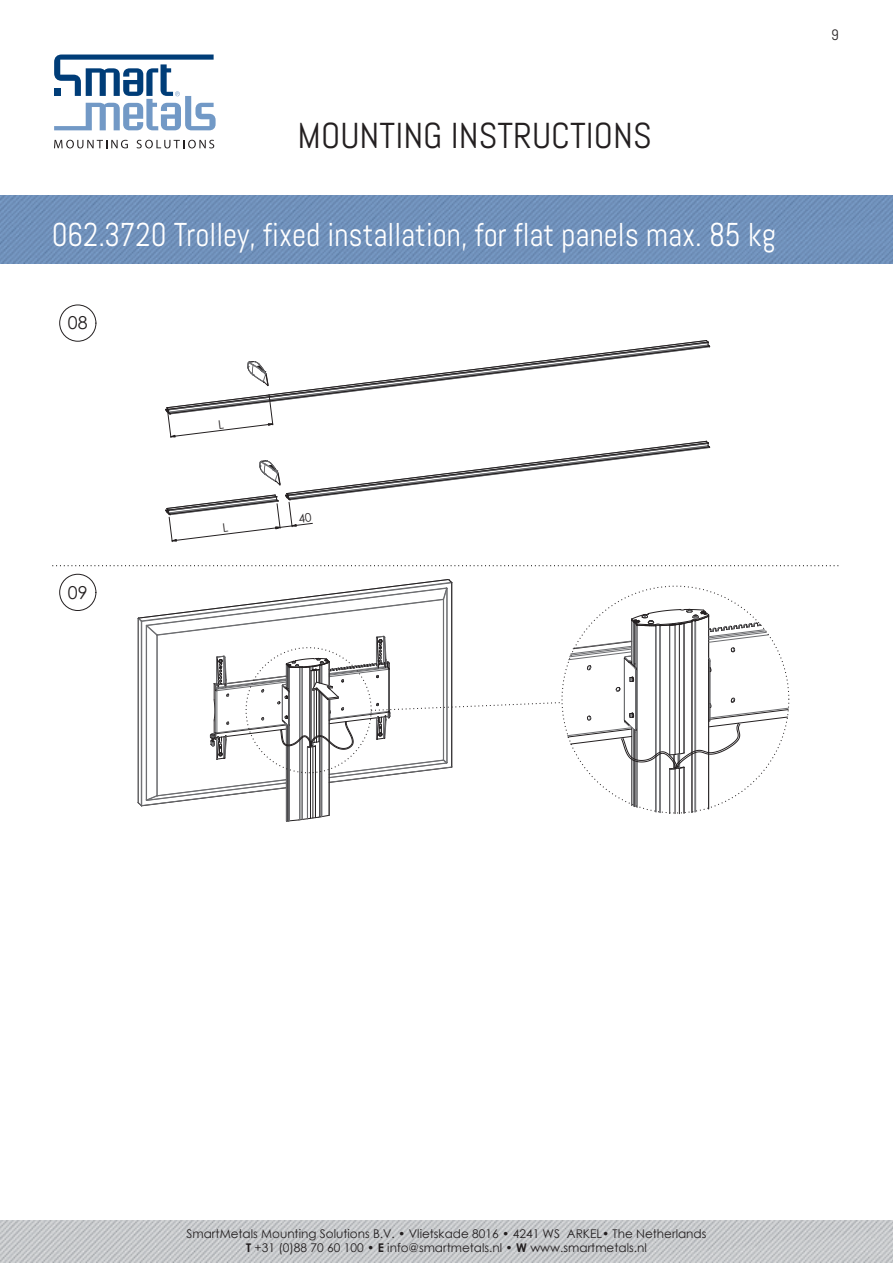
<style>
.page{position:relative;width:893px;height:1263px;background:#fff}
.page>*{position:absolute;margin:0;border:0;box-sizing:border-box;transform-origin:0 0}
.t1{font:36px "Abel";color:#231f20}
.t2{font:33px "Abel";color:#fff;scale:.94 1}
.t3{font:17.85px "Century Gothic";color:#231f20}
.t4{font:15px "Abel";color:#231f20}
.t5{font:12px/14.4px "Century Gothic";color:#231f20;text-align:center}
.s1{font-weight:700}
</style>
<div class="page">
<img style="left:0;top:196px;width:893px;height:68px">
<img style="left:0;top:1220px;width:893px;height:43px">
<svg style="left:54px;top:140px;width:74px;height:8px"></svg>
<svg style="left:137px;top:140px;width:77px;height:8px"></svg>
<svg style="left:54px;top:55px;width:162px;height:75px"></svg>
<svg style="left:286px;top:814px;width:44px;height:8px"></svg>
<hr style="left:286px;top:724px;width:1px;height:97px;background:#6c6d70">
<hr style="left:287px;top:725px;width:1px;height:96px;background:#6c6d70">
<hr style="left:288px;top:725px;width:1px;height:96px;background:#6c6d70">
<hr style="left:289px;top:666px;width:1px;height:155px;background:#6c6d70">
<hr style="left:299px;top:667px;width:1px;height:153px;background:#6c6d70">
<hr style="left:300px;top:667px;width:1px;height:153px;background:#6c6d70">
<hr style="left:302px;top:667px;width:1px;height:152px;background:#6c6d70">
<hr style="left:307px;top:747px;width:1px;height:72px;background:#6c6d70">
<hr style="left:310px;top:747px;width:1px;height:71px;background:#231f20">
<hr style="left:312px;top:747px;width:1px;height:71px;background:#231f20">
<hr style="left:315px;top:746px;width:1px;height:72px;background:#231f20">
<hr style="left:319px;top:692px;width:1px;height:125px;background:#6c6d70">
<hr style="left:320px;top:692px;width:1px;height:125px;background:#231f20">
<hr style="left:321px;top:694px;width:1px;height:123px;background:#6c6d70">
<hr style="left:322px;top:694px;width:1px;height:123px;background:#6c6d70">
<hr style="left:329px;top:699px;width:1px;height:116px;background:#231f20">
<hr style="left:655px;top:626px;width:1px;height:186px;background:#6c6d70">
<hr style="left:656px;top:624px;width:1px;height:188px;background:#6c6d70">
<hr style="left:659px;top:624px;width:1px;height:188px;background:#6c6d70">
<hr style="left:660px;top:624px;width:1px;height:189px;background:#6c6d70">
<hr style="left:669px;top:769px;width:1px;height:44px;background:#6c6d70">
<hr style="left:675px;top:769px;width:1px;height:45px;background:#231f20">
<hr style="left:679px;top:768px;width:1px;height:46px;background:#231f20">
<hr style="left:684px;top:767px;width:1px;height:46px;background:#231f20">
<hr style="left:691px;top:621px;width:1px;height:191px;background:#6c6d70">
<hr style="left:692px;top:620px;width:1px;height:192px;background:#231f20">
<hr style="left:695px;top:620px;width:1px;height:192px;background:#6c6d70">
<hr style="left:708px;top:615px;width:1px;height:194px;background:#231f20">
<div style="left:59px;top:305px;width:37px;height:36px;border:1px solid #231f20;border-radius:50%"></div>
<div style="left:59px;top:574px;width:37px;height:37px;border:1px solid #231f20;border-radius:50%"></div>
<svg style="left:137px;top:579px;width:652px;height:228px"></svg>
<svg style="left:52px;top:565px;width:787px;height:1px"></svg>
<svg style="left:165px;top:340px;width:546px;height:202px"></svg>
<h1 class="t1" style="left:298px;top:112px;width:356px">MOUNTING INSTRUCTIONS</h1>
<h2 class="t2" style="left:52px;top:214px;width:772px">062.3720 Trolley, fixed installation, for flat panels max. 85 kg</h2>
<h3 class="t3" style="left:68px;top:311px;width:21px">08</h3>
<p class="t4" style="left:831px;top:25px;width:9px">9</p>
<h3 class="t3" style="left:68px;top:580px;width:21px">09</h3>
<p class="t5" style="left:187px;top:1226px;width:521px">SmartMetals Mounting Solutions B.V. • Vlietskade 8016 • 4241 WS ARKEL• The Netherlands<br><span class="s1">T</span> +31 (0)88 70 60 100 • <span class="s1">E</span> info@smartmetals.nl • <span class="s1">W</span> www.smartmetals.nl</p>
</div>
